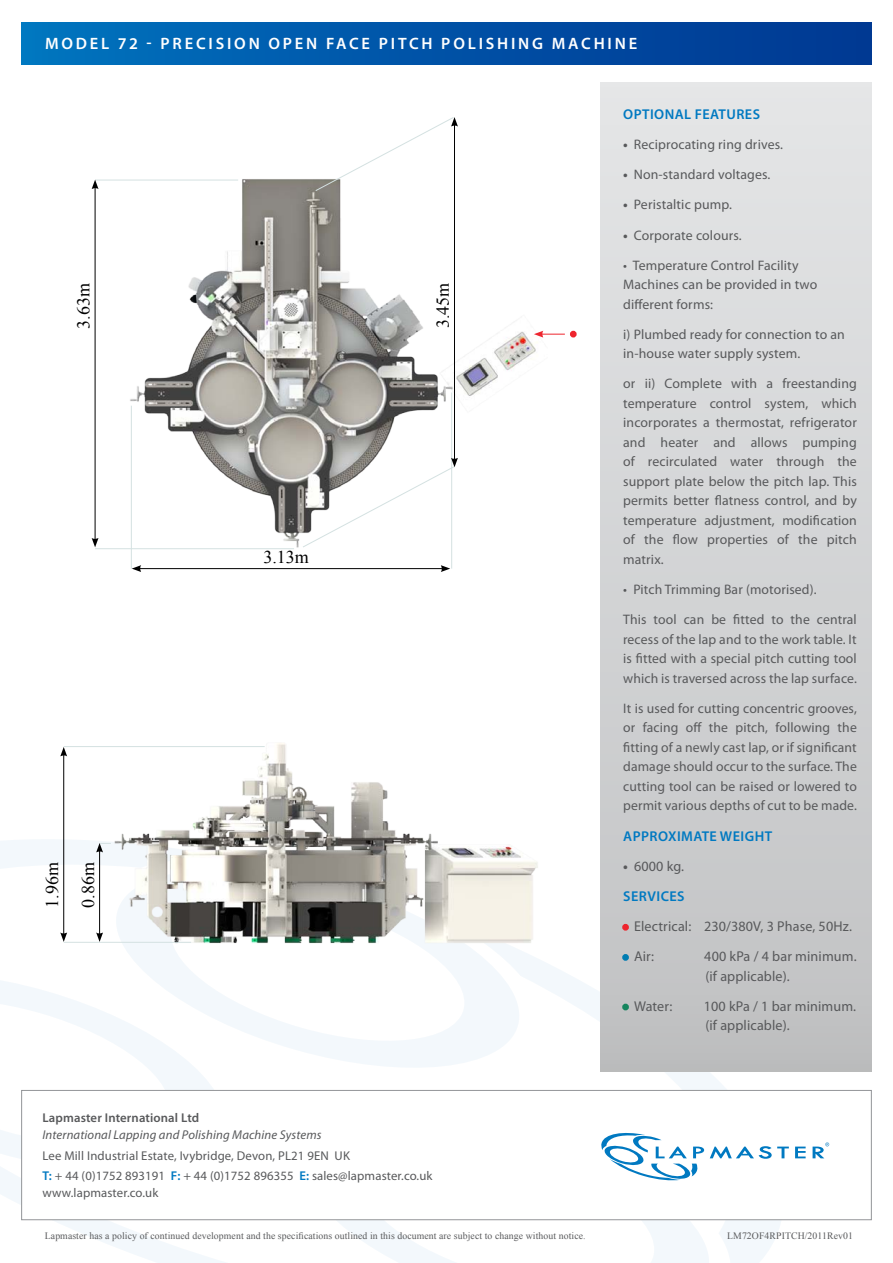
<style>
.page{position:relative;width:893px;height:1263px;background:#fff}
.page>*{position:absolute;margin:0;border:0;box-sizing:border-box;transform-origin:0 0}
.t1{font:18px "Times New Roman";color:#000}
.t2{font:600 16.5px "Myriad Pro";letter-spacing:.17em;color:#fff}
.t3{font:14.25px/19.5px "Myriad Pro";letter-spacing:.01em;color:#58595b}
.t4{font:600 14.25px/30.2px "Myriad Pro";letter-spacing:.03em;color:#0079c1}
.t5{font:13.8px/19.5px "Myriad Pro";letter-spacing:.01em;color:#58595b}
.t6{font:12.75px/20.7px "Myriad Pro";letter-spacing:.01em;color:#58595b}
.t7{font:italic 12.75px "Myriad Pro";letter-spacing:.01em;color:#58595b}
.t8{font:600 12.75px "Myriad Pro";letter-spacing:.01em;color:#58595b}
.t9{font:9.75px "Times New Roman";letter-spacing:.01em;color:#58595b}
.s1{font-weight:600;color:#0079c1}
.s2{font-weight:700}
.s3{font-weight:700;color:#58595b}
.s4{font-weight:400;color:#58595b}
.s5{font-weight:700;color:#ee252e}
.s6{font-weight:700;color:#007cb1}
.s7{font-weight:700;color:#16855e}
</style>
<div class="page">
<div style="left:21px;top:22px;width:851px;height:43px;background:linear-gradient(to right,#0073be,#003590)"></div>
<svg style="left:0;top:814px;width:808px;height:449px"></svg>
<div style="left:600px;top:82px;width:272px;height:989px;background:linear-gradient(to bottom,#e5e6e8,#c0c1c2)"></div>
<div style="left:21px;top:1090px;width:851px;height:130px;background:#fff;border:1px solid #939598"></div>
<svg style="left:601px;top:1132px;width:228px;height:49px"></svg>
<img style="left:91px;top:179px;width:453px;height:391px">
<hr style="left:131px;top:406px;width:1px;height:163px;background:#d4e1e1">
<div style="left:622px;top:924px;width:7px;height:7px;border:3px solid #ee252e;border-radius:50%"></div>
<div style="left:622px;top:954px;width:7px;height:7px;border:3px solid #007cb1;border-radius:50%"></div>
<div style="left:622px;top:1004px;width:7px;height:6px;border:3px solid #16855e;border-radius:50%"></div>
<img style="left:85px;top:743px;width:463px;height:230px">
<hr style="left:451px;top:392px;width:1px;height:177px;background:#d4e1e1">
<hr style="left:95px;top:180px;width:143px;height:1px;background:#d4e1e1">
<hr style="left:95px;top:548px;width:199px;height:1px;background:#d4e1e1">
<hr style="left:95px;top:187px;width:1px;height:353px;background:#000">
<svg style="left:92px;top:180px;width:7px;height:9px"></svg>
<svg style="left:92px;top:538px;width:7px;height:9px"></svg>
<hr style="left:139px;top:568px;width:304px;height:1px;background:#000">
<svg style="left:132px;top:565px;width:9px;height:7px"></svg>
<svg style="left:441px;top:565px;width:9px;height:7px"></svg>
<hr style="left:454px;top:124px;width:1px;height:336px;background:#000">
<svg style="left:315px;top:117px;width:143px;height:75px"></svg>
<svg style="left:302px;top:458px;width:156px;height:90px"></svg>
<hr style="left:64px;top:746px;width:201px;height:1px;background:#d4e1e1">
<hr style="left:64px;top:942px;width:127px;height:1px;background:#d4e1e1">
<hr style="left:99px;top:850px;width:1px;height:85px;background:#000">
<svg style="left:96px;top:843px;width:15px;height:9px"></svg>
<svg style="left:96px;top:932px;width:7px;height:10px"></svg>
<hr style="left:63px;top:754px;width:1px;height:181px;background:#000">
<svg style="left:60px;top:747px;width:7px;height:9px"></svg>
<svg style="left:60px;top:932px;width:7px;height:10px"></svg>
<div style="left:570px;top:331px;width:7px;height:6px;border:3px solid #ee252e;border-radius:50%"></div>
<svg style="left:534px;top:331px;width:31px;height:7px"></svg>
<p class="t2" style="left:45px;top:33px;width:594px">mo del 72 - PRECISION OPEN FACE PITCH POLISHING MACHINE</p>
<h1 class="t1" style="left:71px;top:329px;width:47px;rotate:-90deg">3.63m</h1>
<h1 class="t1" style="left:40px;top:908px;width:47px;rotate:-90deg">1.96m</h1>
<h1 class="t1" style="left:76px;top:908px;width:47px;rotate:-90deg">0.86m</h1>
<h1 class="t1" style="left:263px;top:545px;width:47px">3.13m</h1>
<h1 class="t1" style="left:431px;top:328px;width:47px;rotate:-90deg">3.45m</h1>
<p class="t8" style="left:43px;top:1110px;width:158px">Lapmaster International Ltd</p>
<p class="t7" style="left:43px;top:1127px;width:281px">International Lapping and Polishing Machine Systems</p>
<p class="t6" style="left:43px;top:1145px;width:391px">Lee Mill Industrial Estate, Ivybridge, Devon, PL21 9EN UK<br><span class="s1">T:</span> + 44 (0)1752 893191 <span class="s1">F:</span> + 44 (0)1752 896355 <span class="s1">E:</span> sales@lapmaster.co.uk</p>
<p class="t6" style="left:43px;top:1182px;width:117px">www.lapmaster.co.uk</p>
<p class="t4" style="left:623px;top:99px;width:138px">OPTIONAL FEATURES</p>
<p class="t5" style="left:623px;top:135px;width:161px"><span class="s2">•</span> Reciprocating ring drives.</p>
<p class="t5" style="left:623px;top:165px;width:149px"><span class="s2">•</span> Non-standard voltages.</p>
<p class="t5" style="left:623px;top:195px;width:110px"><span class="s2">•</span> Peristaltic pump.</p>
<p class="t5" style="left:623px;top:225px;width:120px"><span class="s2">•</span> Corporate colours.</p>
<p class="t5" style="left:623px;top:255px;width:196px">• Temperature Control Facility<br>Machines can be provided in two different forms:</p>
<p class="t5" style="left:623px;top:324px;width:223px">i) Plumbed ready for connection to an in-house water supply system.</p>
<p class="t5" style="left:623px;top:374px;width:235px;text-align:justify">or ii) Complete with a freestanding temperature control system, which incorporates a thermostat, refrigerator and heater and allows pumping of recirculated water through the support plate below the pitch lap. This permits better flatness control, and by temperature adjustment, modification of the flow properties of the pitch matrix.</p>
<p class="t5" style="left:623px;top:574px;width:235px;line-height:30.2px">• Pitch Trimming Bar (motorised).<br>This tool can be fitted to the central</p>
<p class="t5" style="left:623px;top:629px;width:235px;text-align:justify">recess of the lap and to the work table. It is fitted with a special pitch cutting tool which is traversed across the lap surface.</p>
<p class="t5" style="left:623px;top:698px;width:235px;text-align:justify">It is used for cutting concentric grooves, or facing off the pitch, following the fitting of a newly cast lap, or if significant damage should occur to the surface. The cutting tool can be raised or lowered to permit various depths of cut to be made.</p>
<p class="t4" style="left:623px;top:820px;width:19px">Appro</p>
<p class="t4" style="left:668px;top:820px;width:18px">ximate</p>
<p class="t4" style="left:720px;top:820px;width:22px">Weight</p>
<p class="t4" style="left:623px;top:850px;width:63px"><span class="s3">•</span> <span class="s4">6000 kg. </span>sERVICES</p>
<p class="t3" style="left:623px;top:916px;width:230px"><span class="s5">•</span> Electrical: 230/380V, 3 Phase, 50Hz.</p>
<p class="t3" style="left:623px;top:946px;width:32px"><span class="s6">•</span> Air:</p>
<p class="t3" style="left:704px;top:946px;width:154px">400 kPa / 4 bar minimum. (if applicable).</p>
<p class="t3" style="left:623px;top:996px;width:51px"><span class="s7">•</span> Water:</p>
<p class="t3" style="left:704px;top:996px;width:154px">100 kPa / 1 bar minimum. (if applicable).</p>
<p class="t9" style="left:45px;top:1229px;width:542px">Lapmaster has a policy of continued development and the specifications outlined in this document are subject to change without notice.</p>
<p class="t9" style="left:727px;top:1229px;width:127px">LM72OF4RPITCH/2011Rev01</p>
</div>
